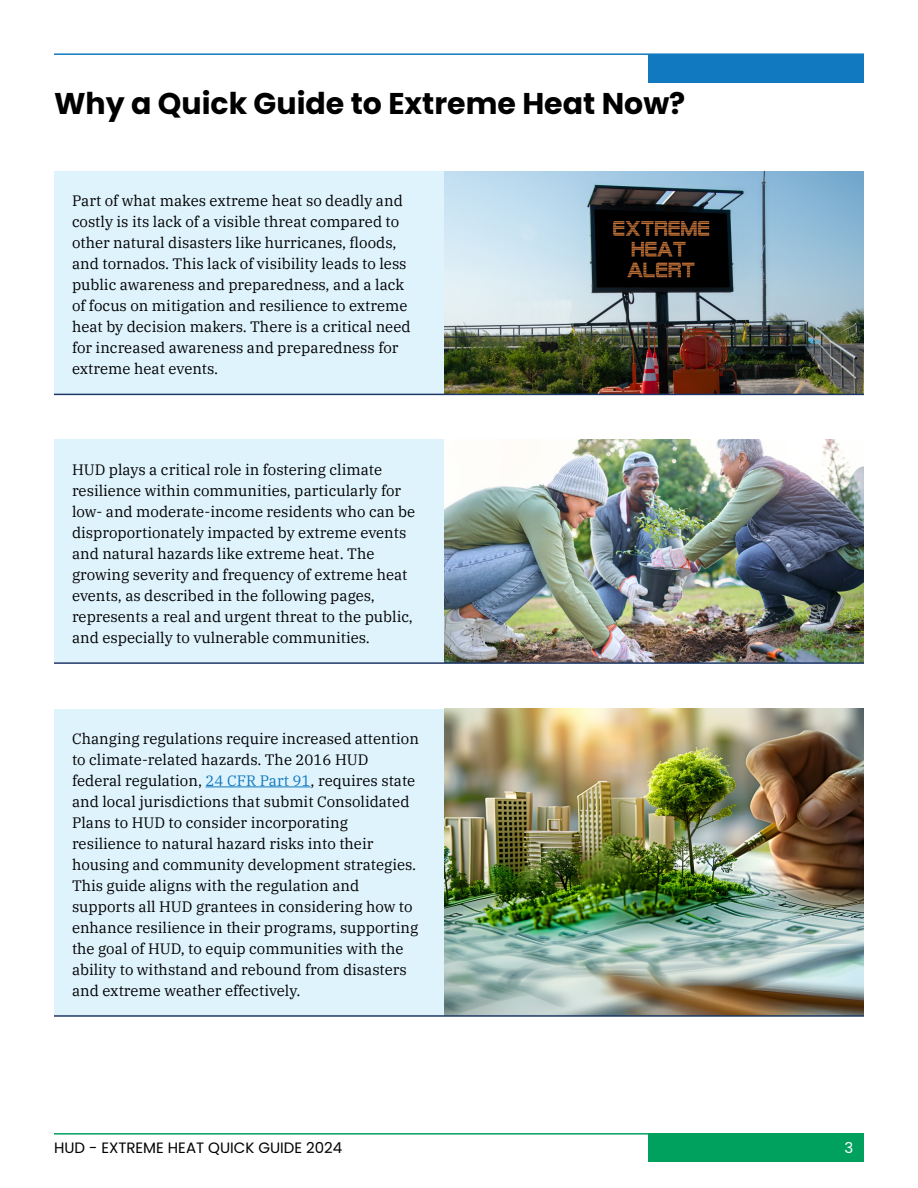
<style>
.page{position:relative;width:918px;height:1188px;background:#fff}
.page>*{position:absolute;margin:0;border:0;box-sizing:border-box;transform-origin:0 0}
.t1{font:700 30px "Poppins";color:#000}
.Callout{font:15px/21px "IBM Plex Serif";color:#000}
.t2{font:15px "Poppins";color:#000}
.t3{font:15px "Poppins";color:#fff}
.s1{color:#1079bf}
</style>
<div class="page">
<hr style="left:54px;top:53px;width:810px;height:2px;background:#1079bf">
<div style="left:648px;top:54px;width:216px;height:28px;background:#1079bf"></div>
<img style="left:444px;top:171px;width:420px;height:223px">
<div style="left:54px;top:171px;width:390px;height:223px;background:#dff3fd"></div>
<div style="left:54px;top:439px;width:390px;height:223px;background:#dff3fd"></div>
<div style="left:54px;top:709px;width:390px;height:306px;background:#dff3fd"></div>
<hr style="left:206px;top:787px;width:105px;height:1px;background:#1079bf">
<img style="left:444px;top:439px;width:420px;height:223px">
<img style="left:444px;top:709px;width:420px;height:306px">
<hr style="left:54px;top:394px;width:810px;height:1px;background:#1d3766">
<hr style="left:54px;top:662px;width:810px;height:2px;background:#1d3766">
<hr style="left:54px;top:1015px;width:810px;height:2px;background:#1d3766">
<hr style="left:54px;top:1133px;width:810px;height:2px;background:#00a15f">
<div style="left:648px;top:1133px;width:216px;height:28px;background:#00a15f"></div>
<h1 class="t1" style="left:54px;top:86px;width:633px">Why a Quick Guide to Extreme Heat Now?</h1>
<p class="Callout" style="left:72px;top:189px;width:340px">Part of what makes extreme heat so deadly and costly is its lack of a visible threat compared to other natural disasters like hurricanes, floods, and tornados. This lack of visibility leads to less public awareness and preparedness, and a lack of focus on mitigation and resilience to extreme heat by decision makers. There is a critical need for increased awareness and preparedness for extreme heat events.</p>
<p class="Callout" style="left:72px;top:458px;width:345px">HUD plays a critical role in fostering climate resilience within communities, particularly for low- and moderate-income residents who can be disproportionately impacted by extreme events and natural hazards like extreme heat. The growing severity and frequency of extreme heat events, as described in the following pages, represents a real and urgent threat to the public, and especially to vulnerable communities.</p>
<p class="Callout" style="left:72px;top:727px;width:348px">Changing regulations require increased attention to climate-related hazards. The 2016 HUD federal regulation, <span class="s1">24 CFR Part 91</span>, requires state and local jurisdictions that submit Consolidated Plans to HUD to consider incorporating resilience to natural hazard risks into their housing and community development strategies.<br>This guide aligns with the regulation and supports all HUD grantees in considering how to enhance resilience in their programs, supporting the goal of HUD, to equip communities with the ability to withstand and rebound from disasters and extreme weather effectively.</p>
<p class="t2" style="left:54px;top:1139px;width:290px">HUD - EXTREME HEAT QUICK GUIDE 2024</p>
<p class="t3" style="left:845px;top:1139px;width:10px">3</p>
</div>
